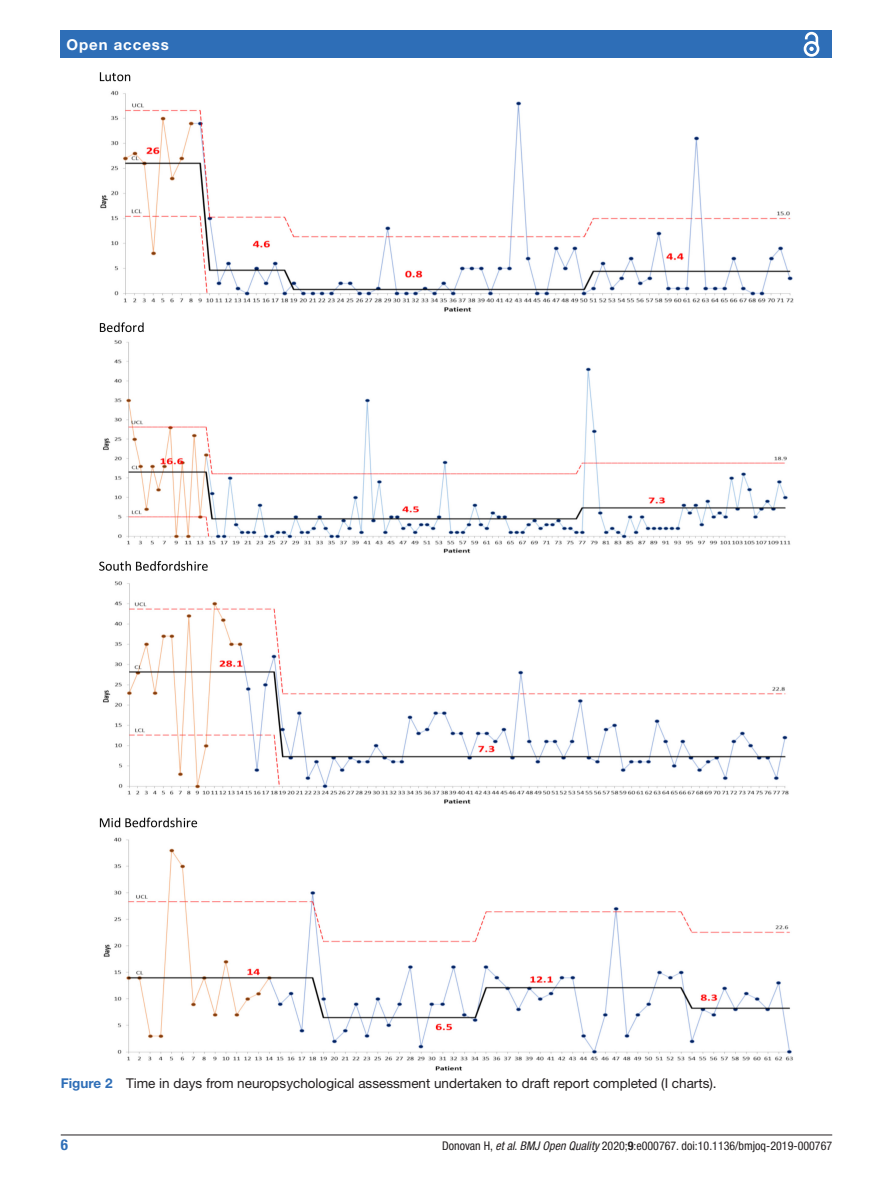
<style>
.page{position:relative;width:893px;height:1191px;background:#fff}
.page>*{position:absolute;margin:0;border:0;box-sizing:border-box;transform-origin:0 0}
.t1{font:700 15px "Helvetica Neue LT Std";letter-spacing:.065em;color:#fff}
.t2{font:700 condensed 15px "Helvetica Neue LT Std";color:#2e6eb7}
.t3{font:13.5px "Helvetica Neue LT Std";color:#231f20}
.t4{font:condensed 12px "Helvetica Neue LT Std";color:#231f20}
.s1{font-weight:700;color:#2e6eb7}
.s2{font-style:italic}
.s3{font-weight:700}
</style>
<div class="page">
<hr style="left:61px;top:1134px;width:771px;height:1px;background:#231f20">
<div style="left:61px;top:31px;width:771px;height:27px;background:#2e6eb7"></div>
<svg style="left:803px;top:31px;width:17px;height:26px"></svg>
<img style="left:99px;top:73px;width:695px;height:997px">
<p class="t1" style="left:66px;top:35px;width:104px">Open access</p>
<p class="t3" style="left:61px;top:1075px;width:657px"><span class="s1">Figure 2</span> Time in days from neuropsychological assessment undertaken to draft report completed (I charts).</p>
<p class="t2" style="left:61px;top:1135px;width:9px">6</p>
<p class="t4" style="left:442px;top:1138px;width:392px">Donovan H, <span class="s2">et al</span>. <span class="s2">BMJ Open Quality</span> 2020;<span class="s3">9</span>:e000767. doi:10.1136/bmjoq-2019-000767</p>
</div>
